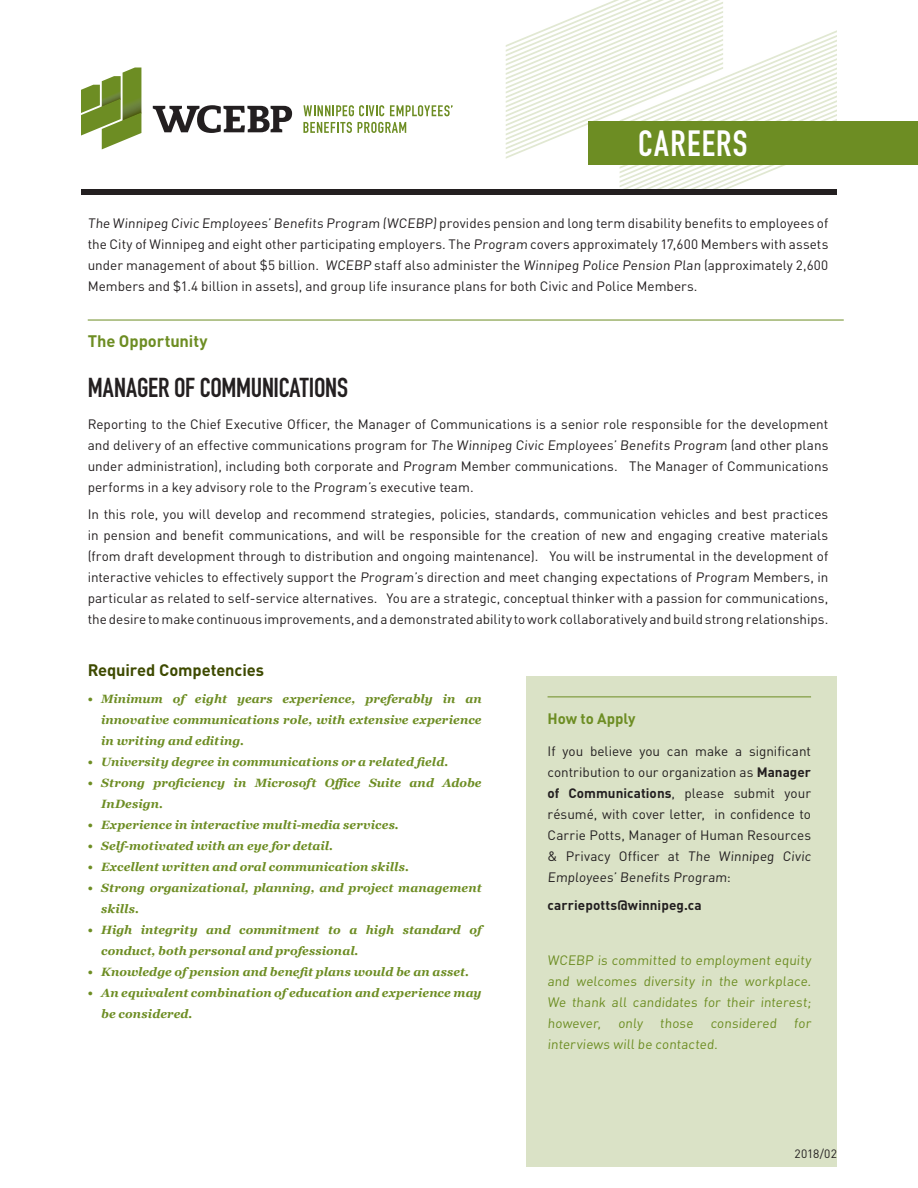
<style>
.page{position:relative;width:918px;height:1188px;background:#fff}
.page>*{position:absolute;margin:0;border:0;box-sizing:border-box;transform-origin:0 0}
.t1{font:36px "DIN Engschrift Std";letter-spacing:.035em;color:#fff}
.HEADING{font:27px "DIN Engschrift Std";letter-spacing:-.01em;color:#231f20}
.Green_Subheading{font:700 16.5px "DINOT";letter-spacing:-.005em;color:#3e4a00}
.Green_Head_with{font:700 16.5px "DINOT";letter-spacing:-.005em;color:#6d8d23}
.Green_Head_with-2{font:700 15px "DINOT";color:#6d8d23}
.Body_Copy{font:13.5px/21px "DINOT";color:#231f20;text-align:justify}
.Paragraph_Style_1{font:13.5px/21px "DINOT";color:#231f20;text-align:justify}
.Body_Copy-2{font:13.5px/21px "DINOT";color:#6d8d23;text-align:justify}
.Body_Copy-3{font:700 13.5px "DINOT";letter-spacing:.005em;color:#231f20}
.t2{font:italic 700 12px/21px "Georgia";letter-spacing:.005em;color:#6d8d23}
.Paragraph_Style_1-2{font:12px "DINOT";letter-spacing:.005em;color:#231f20}
.s1{font-weight:700}
</style>
<div class="page">
<div style="left:526px;top:676px;width:311px;height:490px;background:#dae2c6"></div>
<svg style="left:506px;top:0;width:331px;height:189px"></svg>
<svg style="left:81px;top:68px;width:60px;height:81px"></svg>
<svg style="left:153px;top:105px;width:139px;height:28px"></svg>
<svg style="left:303px;top:105px;width:81px;height:11px"></svg>
<svg style="left:390px;top:105px;width:63px;height:11px"></svg>
<svg style="left:303px;top:122px;width:49px;height:11px"></svg>
<svg style="left:358px;top:122px;width:48px;height:11px"></svg>
<div style="left:81px;top:189px;width:756px;height:6px;background:#231f20"></div>
<div style="left:588px;top:121px;width:330px;height:44px;background:#6d8d23"></div>
<hr style="left:88px;top:320px;width:756px;height:1px;background:#6d8d23">
<hr style="left:548px;top:697px;width:263px;height:1px;background:#6d8d23">
<p class="t1" style="left:638px;top:122px;width:111px">CAREERS</p>
<p class="Body_Copy" style="left:88px;top:213px;width:742px">The Winnipeg Civic Employees’ Benefits Program (WCEBP) provides pension and long term disability benefits to employees of the City of Winnipeg and eight other participating employers. The Program covers approximately 17,600 Members with assets under management of about $5 billion. WCEBP staff also administer the Winnipeg Police Pension Plan (approximately 2,600<br>Members and $1.4 billion in assets), and group life insurance plans for both Civic and Police Members.</p>
<p class="Green_Head_with" style="left:88px;top:330px;width:121px">The Opportunity</p>
<p class="HEADING" style="left:88px;top:372px;width:262px">MANAGER OF COMMUNICATIONS</p>
<p class="Body_Copy" style="left:88px;top:413px;width:742px">Reporting to the Chief Executive Officer, the Manager of Communications is a senior role responsible for the development and delivery of an effective communications program for The Winnipeg Civic Employees’ Benefits Program (and other plans under administration), including both corporate and Program Member communications. The Manager of Communications performs in a key advisory role to the Program’s executive team.</p>
<p class="Paragraph_Style_1" style="left:88px;top:504px;width:742px">In this role, you will develop and recommend strategies, policies, standards, communication vehicles and best practices in pension and benefit communications, and will be responsible for the creation of new and engaging creative materials (from draft development through to distribution and ongoing maintenance). You will be instrumental in the development of interactive vehicles to effectively support the Program’s direction and meet changing expectations of Program Members, in particular as related to self-service alternatives. You are a strategic, conceptual thinker with a passion for communications, the desire to make continuous improvements, and a demonstrated ability to work collaboratively and build strong relationships.</p>
<p class="Green_Subheading" style="left:88px;top:659px;width:178px">Required Competencies</p>
<p class="t2" style="left:101px;top:689px;width:382px;text-align:justify;text-indent:-14px">• Minimum of eight years experience, preferably in an innovative communications role, with extensive experience in writing and editing.</p>
<p class="t2" style="left:88px;top:752px;width:362px">• University degree in communications or a related field.</p>
<p class="t2" style="left:101px;top:773px;width:382px;text-indent:-14px">• Strong proficiency in Microsoft Office Suite and Adobe<br>InDesign.</p>
<p class="t2" style="left:88px;top:815px;width:313px">• Experience in interactive multi-media services.</p>
<p class="t2" style="left:88px;top:836px;width:247px">• Self-motivated with an eye for detail.</p>
<p class="t2" style="left:88px;top:857px;width:323px">• Excellent written and oral communication skills.</p>
<p class="t2" style="left:101px;top:878px;width:382px;text-indent:-14px">• Strong organizational, planning, and project management skills.</p>
<p class="t2" style="left:101px;top:920px;width:382px;text-indent:-14px">• High integrity and commitment to a high standard of conduct, both personal and professional.</p>
<p class="t2" style="left:88px;top:962px;width:383px">• Knowledge of pension and benefit plans would be an asset.</p>
<p class="t2" style="left:101px;top:983px;width:382px;text-indent:-14px">• An equivalent combination of education and experience may be considered.</p>
<p class="Green_Head_with-2" style="left:548px;top:709px;width:90px">How to Apply</p>
<p class="Body_Copy" style="left:548px;top:740px;width:267px">If you believe you can make a significant contribution to our organization as <span class="s1">Manager of Communications</span>, please submit your résumé, with cover letter, in confidence to Carrie Potts, Manager of Human Resources &amp; Privacy Officer at The Winnipeg Civic Employees’ Benefits Program:</p>
<p class="Body_Copy-3" style="left:548px;top:895px;width:156px">carriepotts@winnipeg.ca</p>
<p class="Body_Copy-2" style="left:548px;top:949px;width:267px">WCEBP is committed to employment equity and welcomes diversity in the workplace.<br>We thank all candidates for their interest; however, only those considered for interviews will be contacted.</p>
<p class="Paragraph_Style_1-2" style="left:795px;top:1145px;width:44px">2018/02</p>
</div>
